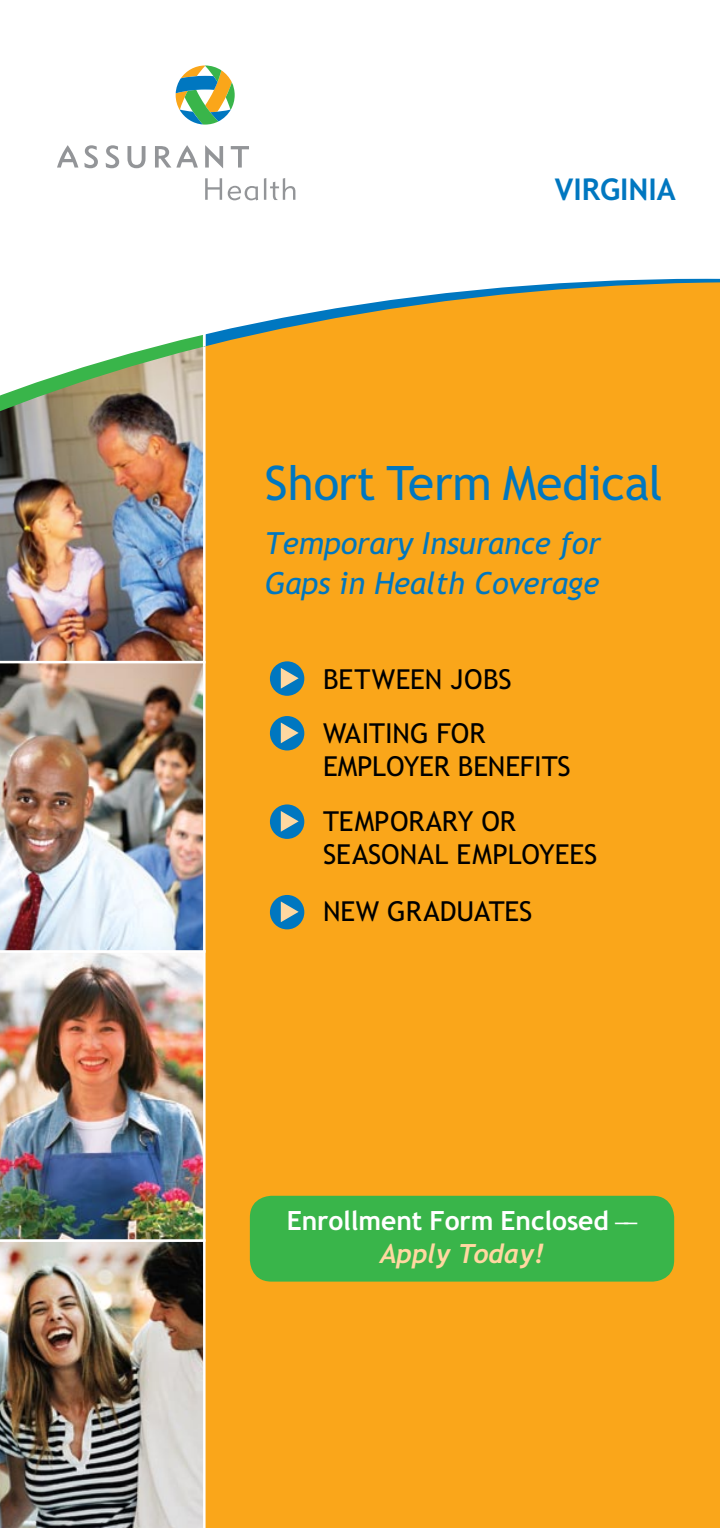
<style>
.page{position:relative;width:720px;height:1528px;background:#fff}
.page>*{position:absolute;margin:0;border:0;box-sizing:border-box;transform-origin:0 0}
.t1{font:47.5px "Trebuchet";color:#0077c0}
.t2{font:italic 30.5px/40px "Trebuchet";letter-spacing:-.005em;color:#0077c0}
.t3{font:700 30px "Trebuchet";color:#0077c0}
.t4{font:27.5px/33px "Trebuchet";letter-spacing:-.005em;color:#000}
.t5{font:700 26.5px/32.5px "Trebuchet";letter-spacing:-.005em;color:#fff;text-align:center}
.s1{font-family:"Palatino LT Std";font-weight:400}
.s2{font-style:italic;color:#ffd8a1}
</style>
<div class="page">
<div style="left:206px;top:430px;width:514px;height:1097px;background:#faa61a"></div>
<div style="left:270px;top:661px;width:34px;height:34px;background:#0077c0;border-radius:50%"></div>
<svg style="left:281px;top:668px;width:18px;height:20px"></svg>
<div style="left:270px;top:716px;width:34px;height:34px;background:#0077c0;border-radius:50%"></div>
<svg style="left:281px;top:722px;width:18px;height:21px"></svg>
<div style="left:270px;top:804px;width:34px;height:34px;background:#0077c0;border-radius:50%"></div>
<svg style="left:281px;top:811px;width:18px;height:20px"></svg>
<div style="left:270px;top:894px;width:34px;height:35px;background:#0077c0;border-radius:50%"></div>
<svg style="left:281px;top:901px;width:18px;height:21px"></svg>
<img style="left:0;top:1241px;width:206px;height:286px">
<img style="left:0;top:952px;width:206px;height:289px">
<img style="left:0;top:430px;width:206px;height:230px">
<img style="left:0;top:660px;width:206px;height:292px">
<svg style="left:0;top:91px;width:720px;height:339px"></svg>
<svg style="left:205px;top:178px;width:17px;height:22px"></svg>
<svg style="left:228px;top:186px;width:30px;height:14px"></svg>
<hr style="left:264px;top:178px;width:2px;height:22px;background:#939598">
<svg style="left:270px;top:178px;width:25px;height:22px"></svg>
<svg style="left:106px;top:145px;width:13px;height:23px"></svg>
<svg style="left:84px;top:145px;width:14px;height:23px"></svg>
<svg style="left:127px;top:146px;width:18px;height:22px"></svg>
<svg style="left:231px;top:146px;width:18px;height:21px"></svg>
<svg style="left:57px;top:145px;width:21px;height:22px"></svg>
<svg style="left:155px;top:145px;width:43px;height:22px"></svg>
<svg style="left:205px;top:145px;width:18px;height:23px"></svg>
<svg style="left:176px;top:65px;width:59px;height:59px"></svg>
<div style="left:250px;top:1195px;width:424px;height:86px;background:#39b54a;border-radius:22px"></div>
<p class="t3" style="left:555px;top:172px;width:123px">VIRGINIA</p>
<h1 class="t1" style="left:265px;top:455px;width:399px">SHORT TERM MEDICAL</h1>
<p class="t2" style="left:265px;top:523px;width:337px">Temporary Insurance for<br>Gaps in Health Coverage</p>
<p class="t4" style="left:323px;top:651px;width:158px;line-height:54.5px">BETWEEN JOBS<br>WAITI</p>
<p class="t4" style="left:323px;top:716px;width:166px;text-indent:70px">NG FOR<br>EMPLOYER BENEF</p>
<p class="t4" style="left:534px;top:749px;width:38px">ITS</p>
<p class="t4" style="left:323px;top:804px;width:50px">TEMPORARY</p>
<p class="t4" style="left:323px;top:804px;width:177px;text-indent:158px">OR<br>SEASONAL EMPLOY</p>
<p class="t4" style="left:555px;top:837px;width:42px">EES</p>
<p class="t4" style="left:323px;top:895px;width:100px">NEW GRAD</p>
<p class="t4" style="left:456px;top:895px;width:75px">UATES</p>
<p class="t5" style="left:287px;top:1204px;width:352px">Enrollment Form Enclosed <span class="s1">––<br></span><span class="s2">Apply Today!</span></p>
</div>
